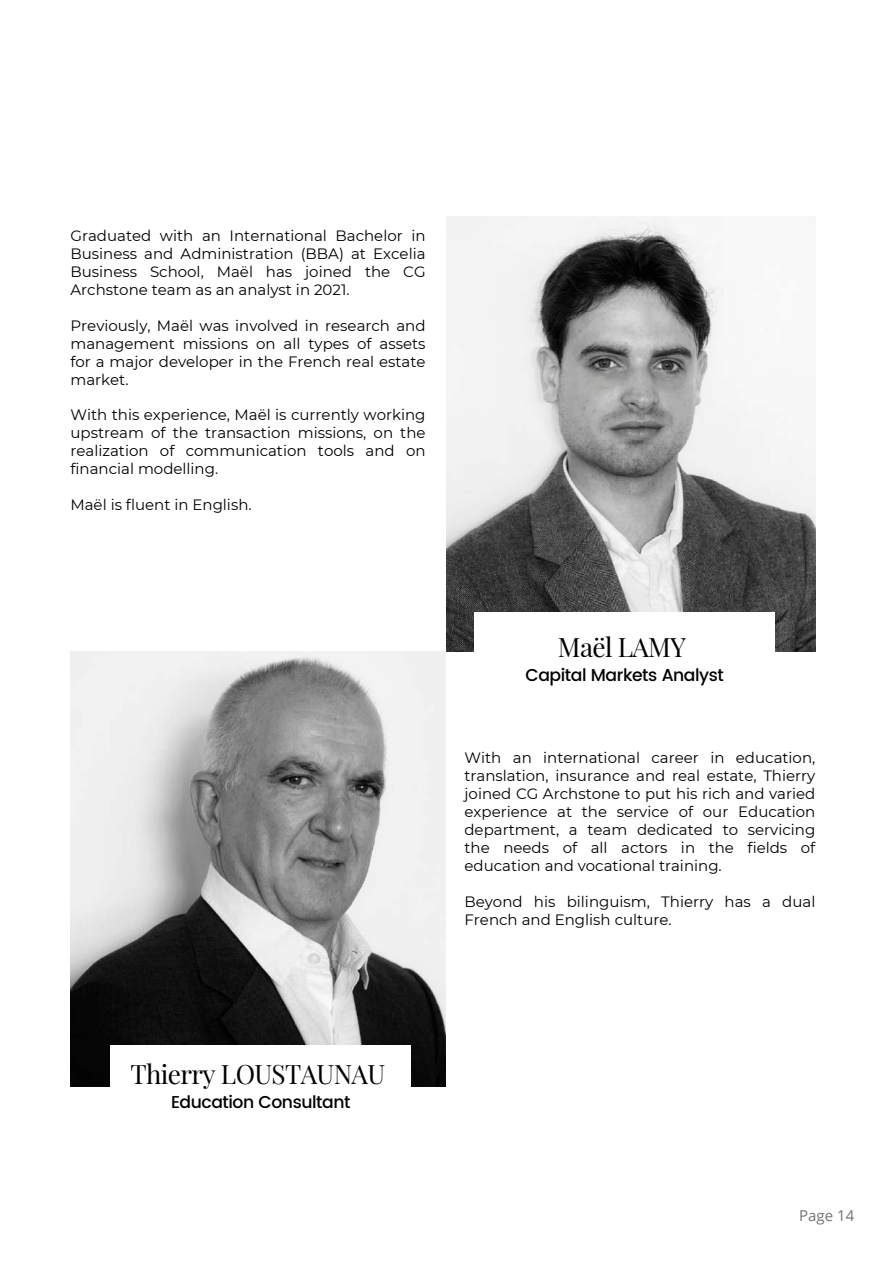
<style>
.page{position:relative;width:893px;height:1264px;background:#fff}
.page>*{position:absolute;margin:0;border:0;box-sizing:border-box;transform-origin:0 0}
.t1{font:26.1px "Playfair Display";letter-spacing:-.025em;color:#000}
.t2{font:500 17.25px "Poppins";letter-spacing:-.025em;color:#000}
.t3{font:15px/18px "Montserrat";color:#000;text-align:justify}
.t4{font:15px "Open Sans";color:#737373}
</style>
<div class="page">
<img style="left:446px;top:216px;width:369px;height:435px">
<img style="left:70px;top:651px;width:375px;height:435px">
<div style="left:474px;top:612px;width:301px;height:64px;background:#fff"></div>
<div style="left:111px;top:1045px;width:300px;height:64px;background:#fff"></div>
<p class="t3" style="left:70px;top:226px;width:356px">Graduated with an International Bachelor in Business and Administration (BBA) at Excelia Business School, Maël has joined the CG Archstone team as an analyst in 2021.</p>
<p class="t3" style="left:70px;top:316px;width:356px">Previously, Maël was involved in research and management missions on all types of assets for a major developer in the French real estate market.</p>
<p class="t3" style="left:70px;top:406px;width:356px">With this experience, Maël is currently working upstream of the transaction missions, on the realization of communication tools and on financial modelling.</p>
<p class="t3" style="left:70px;top:496px;width:183px">Maël is fluent in English.</p>
<h1 class="t1" style="left:558px;top:629px;width:129px">Maël LAMY</h1>
<p class="t2" style="left:525px;top:664px;width:200px">Capital Markets Analyst</p>
<p class="t3" style="left:464px;top:748px;width:352px">With an international career in education, translation, insurance and real estate, Thierry joined CG Archstone to put his rich and varied experience at the service of our Education department, a team dedicated to servicing the needs of all actors in the fields of education and vocational training.</p>
<p class="t3" style="left:464px;top:892px;width:352px">Beyond his bilinguism, Thierry has a dual<br>French and English culture.</p>
<h1 class="t1" style="left:131px;top:1055px;width:256px">Thierry LOUSTAUNAU</h1>
<p class="t2" style="left:171px;top:1091px;width:181px">Education Consultant</p>
<p class="t4" style="left:799px;top:1204px;width:56px">Page 14</p>
</div>
